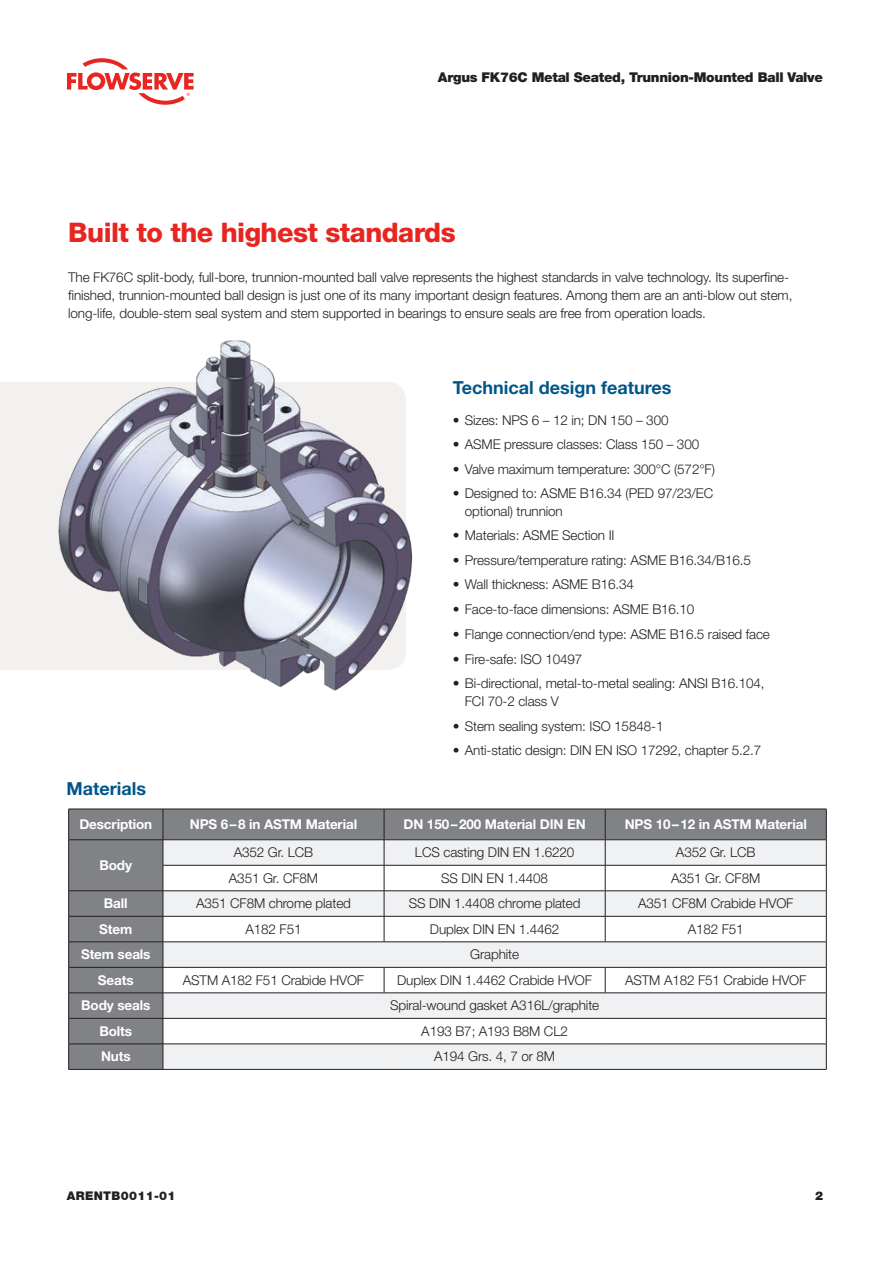
<style>
.page{position:relative;width:893px;height:1263px;background:#fff}
.page>*{position:absolute;margin:0;border:0;box-sizing:border-box;transform-origin:0 0}
.Headline_Level_1__re{font:800 27px "Helvetica Neue LT Std";letter-spacing:-.02em;color:#e72621}
.Subhead_Level_1__blu{font:700 18px "Helvetica Neue LT Std";color:#00568a}
.Body_copy{font:300 13.5px/18px "Helvetica Neue LT Std";letter-spacing:-.01em;color:#231f20}
.Table_text{font:300 13.5px "Helvetica Neue LT Std";letter-spacing:-.01em;color:#231f20}
.Table_text-2{font:700 13.5px "Helvetica Neue LT Std";letter-spacing:-.01em;color:#fff}
.Table_Row_Header__bl{font:700 13.5px "Helvetica Neue LT Std";letter-spacing:-.01em;color:#fff}
.t1{font:900 13.5px "Helvetica Neue";letter-spacing:-.02em;color:#231f20}
.t2{font:900 12px "Helvetica Neue";letter-spacing:.025em;color:#231f20}
</style>
<div class="page">
<svg style="left:67px;top:58px;width:127px;height:47px"></svg>
<div style="left:0;top:382px;width:38px;height:288px;background:#f2f1f0"></div>
<div style="left:69px;top:810px;width:757px;height:259px;background:#808285"></div>
<div style="left:164px;top:840px;width:662px;height:229px;background:#f0f1f2"></div>
<svg style="left:164px;top:866px;width:662px;height:178px"></svg>
<hr style="left:68px;top:809px;width:95px;height:1px;background:#231f20">
<hr style="left:68px;top:809px;width:1px;height:30px;background:#231f20">
<hr style="left:163px;top:809px;width:221px;height:1px;background:#231f20">
<hr style="left:163px;top:809px;width:1px;height:30px;background:#231f20">
<hr style="left:384px;top:809px;width:221px;height:1px;background:#231f20">
<hr style="left:384px;top:809px;width:1px;height:30px;background:#231f20">
<hr style="left:605px;top:809px;width:221px;height:1px;background:#231f20">
<hr style="left:605px;top:809px;width:1px;height:30px;background:#231f20">
<hr style="left:826px;top:809px;width:1px;height:30px;background:#231f20">
<hr style="left:68px;top:839px;width:95px;height:1px;background:#231f20">
<hr style="left:163px;top:839px;width:221px;height:1px;background:#231f20">
<hr style="left:384px;top:839px;width:221px;height:1px;background:#231f20">
<hr style="left:605px;top:839px;width:221px;height:1px;background:#231f20">
<hr style="left:163px;top:865px;width:221px;height:1px;background:#231f20">
<hr style="left:384px;top:865px;width:221px;height:1px;background:#231f20">
<hr style="left:605px;top:865px;width:221px;height:1px;background:#231f20">
<hr style="left:68px;top:890px;width:95px;height:1px;background:#231f20">
<hr style="left:163px;top:890px;width:221px;height:1px;background:#231f20">
<hr style="left:384px;top:890px;width:221px;height:1px;background:#231f20">
<hr style="left:605px;top:890px;width:221px;height:1px;background:#231f20">
<hr style="left:68px;top:916px;width:95px;height:1px;background:#231f20">
<hr style="left:163px;top:916px;width:221px;height:1px;background:#231f20">
<hr style="left:384px;top:916px;width:221px;height:1px;background:#231f20">
<svg style="left:384px;top:840px;width:1px;height:101px"></svg>
<hr style="left:605px;top:916px;width:221px;height:1px;background:#231f20">
<svg style="left:605px;top:840px;width:1px;height:101px"></svg>
<hr style="left:68px;top:941px;width:95px;height:1px;background:#231f20">
<hr style="left:163px;top:941px;width:221px;height:1px;background:#231f20">
<hr style="left:384px;top:941px;width:221px;height:1px;background:#231f20">
<hr style="left:605px;top:941px;width:221px;height:1px;background:#231f20">
<hr style="left:68px;top:967px;width:95px;height:1px;background:#231f20">
<hr style="left:163px;top:967px;width:221px;height:1px;background:#231f20">
<hr style="left:384px;top:967px;width:221px;height:1px;background:#231f20">
<svg style="left:384px;top:967px;width:1px;height:25px"></svg>
<hr style="left:605px;top:967px;width:221px;height:1px;background:#231f20">
<svg style="left:605px;top:967px;width:1px;height:25px"></svg>
<hr style="left:68px;top:992px;width:95px;height:1px;background:#231f20">
<hr style="left:163px;top:992px;width:221px;height:1px;background:#231f20">
<hr style="left:384px;top:992px;width:221px;height:1px;background:#231f20">
<hr style="left:605px;top:992px;width:221px;height:1px;background:#231f20">
<hr style="left:68px;top:1018px;width:95px;height:1px;background:#231f20">
<hr style="left:163px;top:1018px;width:221px;height:1px;background:#231f20">
<hr style="left:384px;top:1018px;width:221px;height:1px;background:#231f20">
<hr style="left:605px;top:1018px;width:221px;height:1px;background:#231f20">
<hr style="left:68px;top:1044px;width:95px;height:1px;background:#231f20">
<svg style="left:68px;top:840px;width:1px;height:229px"></svg>
<hr style="left:163px;top:1044px;width:221px;height:1px;background:#231f20">
<svg style="left:163px;top:840px;width:1px;height:229px"></svg>
<hr style="left:384px;top:1044px;width:221px;height:1px;background:#231f20">
<hr style="left:605px;top:1044px;width:221px;height:1px;background:#231f20">
<svg style="left:826px;top:840px;width:1px;height:229px"></svg>
<hr style="left:68px;top:1069px;width:95px;height:1px;background:#231f20">
<hr style="left:163px;top:1069px;width:221px;height:1px;background:#231f20">
<hr style="left:384px;top:1069px;width:221px;height:1px;background:#231f20">
<hr style="left:605px;top:1069px;width:221px;height:1px;background:#231f20">
<img style="left:38px;top:340px;width:375px;height:351px">
<p class="t1" style="left:438px;top:69px;width:387px">Argus FK76C Metal Seated, Trunnion-Mounted Ball Valve</p>
<p class="Headline_Level_1__re" style="left:68px;top:216px;width:389px">Built to the highest standards</p>
<p class="Body_copy" style="left:68px;top:268px;width:726px">The FK76C split-body, full-bore, trunnion-mounted ball valve represents the highest standards in valve technology. Its superfine&shy;finished, trunnion-mounted ball design is just one of its many important design features. Among them are an anti-blow out stem, long-life, double-stem seal system and stem supported in bearings to ensure seals are free from operation loads.</p>
<p class="Subhead_Level_1__blu" style="left:453px;top:377px;width:220px">Technical design features</p>
<p class="Body_copy" style="left:453px;top:411px;width:217px">• Sizes: NPS 6 – 12 in; DN 150 – 300</p>
<p class="Body_copy" style="left:453px;top:435px;width:248px">• ASME pressure classes: Class 150 – 300</p>
<p class="Body_copy" style="left:453px;top:459px;width:264px">• Valve maximum temperature: 300°C (572°F)</p>
<p class="Body_copy" style="left:465px;top:484px;width:250px;text-indent:-12px">• Designed to: ASME B16.34 (PED 97/23/EC optional) trunnion</p>
<p class="Body_copy" style="left:453px;top:526px;width:163px">• Materials: ASME Section II</p>
<p class="Body_copy" style="left:453px;top:551px;width:300px">• Pressure/temperature rating: ASME B16.34/B16.5</p>
<p class="Body_copy" style="left:453px;top:575px;width:183px">• Wall thickness: ASME B16.34</p>
<p class="Body_copy" style="left:453px;top:599px;width:243px">• Face-to-face dimensions: ASME B16.10</p>
<p class="Body_copy" style="left:453px;top:625px;width:318px">• Flange connection/end type: ASME B16.5 raised face</p>
<p class="Body_copy" style="left:453px;top:650px;width:131px">• Fire-safe: ISO 10497</p>
<p class="Body_copy" style="left:465px;top:674px;width:301px;text-indent:-12px">• Bi-directional, metal-to-metal sealing: ANSI B16.104,<br>FCI 70-2 class V</p>
<p class="Body_copy" style="left:453px;top:716px;width:212px">• Stem sealing system: ISO 15848-1</p>
<p class="Body_copy" style="left:453px;top:741px;width:310px">• Anti-static design: DIN EN ISO 17292, chapter 5.2.7</p>
<p class="Subhead_Level_1__blu" style="left:67px;top:777px;width:81px">Materials</p>
<p class="Table_Row_Header__bl" style="left:79px;top:816px;width:74px">Description</p>
<p class="Table_text-2" style="left:190px;top:816px;width:169px">NPS 6 – 8 in ASTM Material</p>
<p class="Table_text-2" style="left:404px;top:816px;width:184px">DN 150 – 200 Material DIN EN</p>
<p class="Table_text-2" style="left:625px;top:816px;width:184px">NPS 10 – 12 in ASTM Material</p>
<p class="Table_Row_Header__bl" style="left:99px;top:857px;width:34px">Body</p>
<p class="Table_text" style="left:234px;top:844px;width:81px">A352 Gr. LCB</p>
<p class="Table_text" style="left:415px;top:844px;width:161px">LCS casting DIN EN 1.6220</p>
<p class="Table_text" style="left:676px;top:844px;width:81px">A352 Gr. LCB</p>
<p class="Table_text" style="left:229px;top:870px;width:91px">A351 Gr. CF8M</p>
<p class="Table_text" style="left:441px;top:870px;width:108px">SS DIN EN 1.4408</p>
<p class="Table_text" style="left:671px;top:870px;width:91px">A351 Gr. CF8M</p>
<p class="Table_Row_Header__bl" style="left:104px;top:895px;width:25px">Ball</p>
<p class="Table_text" style="left:196px;top:895px;width:156px">A351 CF8M chrome plated</p>
<p class="Table_text" style="left:409px;top:895px;width:173px">SS DIN 1.4408 chrome plated</p>
<p class="Table_text" style="left:638px;top:895px;width:157px">A351 CF8M Crabide HVOF</p>
<p class="Table_Row_Header__bl" style="left:99px;top:921px;width:35px">Stem</p>
<p class="Table_text" style="left:245px;top:921px;width:58px">A182 F51</p>
<p class="Table_text" style="left:430px;top:921px;width:131px">Duplex DIN EN 1.4462</p>
<p class="Table_text" style="left:688px;top:921px;width:58px">A182 F51</p>
<p class="Table_Row_Header__bl" style="left:81px;top:946px;width:71px">Stem seals</p>
<p class="Table_text" style="left:470px;top:946px;width:50px">Graphite</p>
<p class="Table_Row_Header__bl" style="left:98px;top:972px;width:37px">Seats</p>
<p class="Table_text" style="left:183px;top:972px;width:183px">ASTM A182 F51 Crabide HVOF</p>
<p class="Table_text" style="left:397px;top:972px;width:196px">Duplex DIN 1.4462 Crabide HVOF</p>
<p class="Table_text" style="left:625px;top:972px;width:183px">ASTM A182 F51 Crabide HVOF</p>
<p class="Table_Row_Header__bl" style="left:81px;top:997px;width:71px">Body seals</p>
<p class="Table_text" style="left:390px;top:997px;width:211px">Spiral-wound gasket A316L/graphite</p>
<p class="Table_Row_Header__bl" style="left:99px;top:1023px;width:34px">Bolts</p>
<p class="Table_text" style="left:421px;top:1023px;width:148px">A193 B7; A193 B8M CL2</p>
<p class="Table_Row_Header__bl" style="left:101px;top:1048px;width:31px">Nuts</p>
<p class="Table_text" style="left:434px;top:1048px;width:123px">A194 Grs. 4, 7 or 8M</p>
<p class="t2" style="left:67px;top:1189px;width:110px">ARENTB0011-01</p>
<p class="t2" style="left:815px;top:1189px;width:10px">2</p>
</div>
